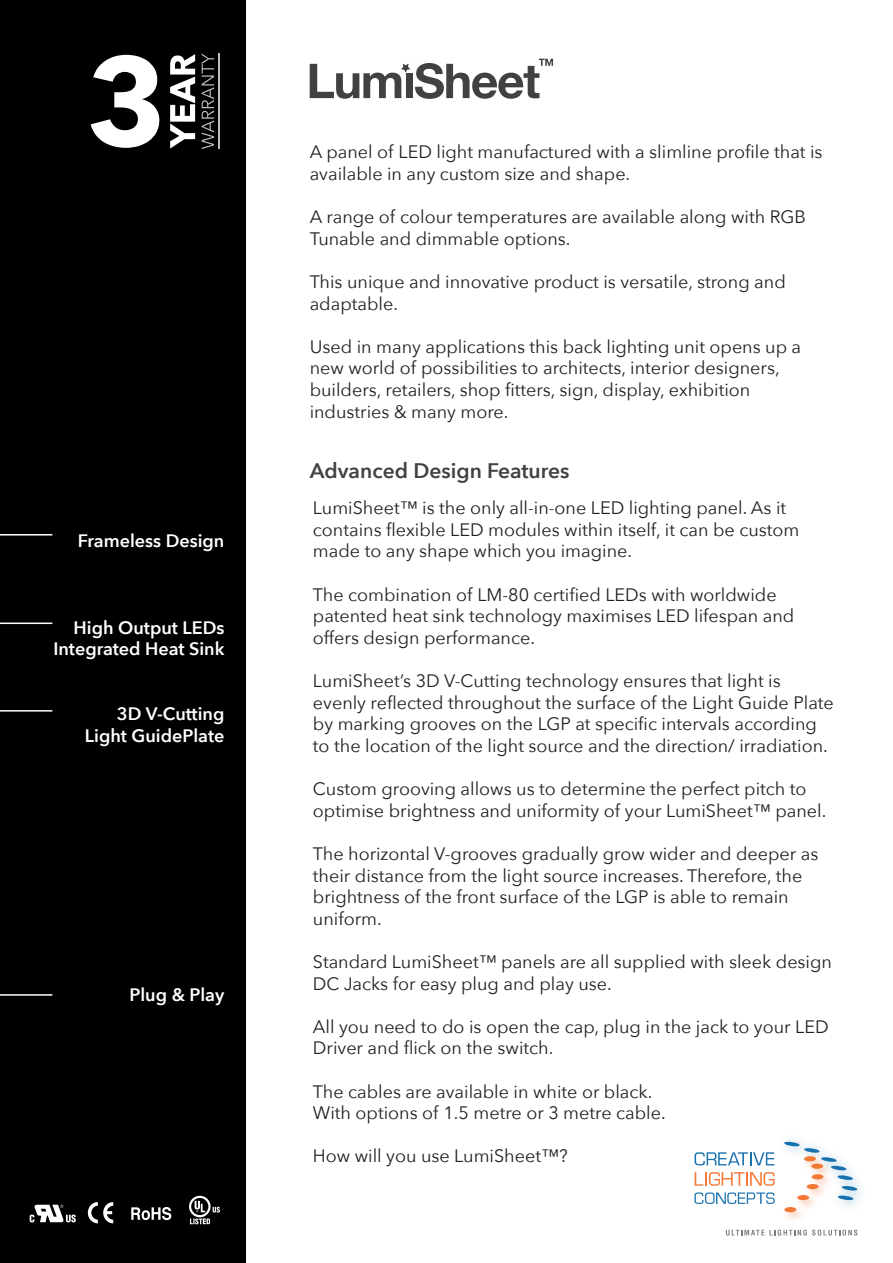
<style>
.page{position:relative;width:893px;height:1263px;background:#fff}
.page>*{position:absolute;margin:0;border:0;box-sizing:border-box;transform-origin:0 0}
.t1{font:600 21px "Avenir Next";color:#414042}
.t2{font:18px/21.6px "Avenir Next";color:#231f20}
.t3{font:600 18px/21.6px "Avenir Next";color:#fff;text-align:right}
</style>
<div class="page">
<div style="left:0;top:0;width:245px;height:1263px;background:#000"></div>
<svg style="left:88px;top:1202px;width:25px;height:21px"></svg>
<svg style="left:131px;top:1207px;width:40px;height:13px"></svg>
<svg style="left:189px;top:1196px;width:31px;height:28px"></svg>
<svg style="left:30px;top:1204px;width:46px;height:18px"></svg>
<svg style="left:91px;top:55px;width:68px;height:93px"></svg>
<svg style="left:170px;top:54px;width:25px;height:95px"></svg>
<svg style="left:202px;top:54px;width:12px;height:95px"></svg>
<hr style="left:218px;top:54px;width:2px;height:95px;background:#bcbec0">
<img style="left:734px;top:1139px;width:127px;height:97px">
<div style="left:784px;top:1207px;width:12px;height:5px;background:#f47938;border-radius:50%"></div>
<div style="left:807px;top:1184px;width:12px;height:5px;background:#f47937;border-radius:50%"></div>
<div style="left:797px;top:1195px;width:12px;height:5px;background:#f47937;border-radius:50%"></div>
<svg style="left:837px;top:1186px;width:20px;height:14px"></svg>
<svg style="left:784px;top:1142px;width:70px;height:38px"></svg>
<svg style="left:694px;top:1152px;width:80px;height:13px"></svg>
<svg style="left:695px;top:1172px;width:80px;height:14px"></svg>
<svg style="left:694px;top:1192px;width:81px;height:12px"></svg>
<svg style="left:726px;top:1230px;width:131px;height:5px"></svg>
<svg style="left:310px;top:59px;width:243px;height:40px"></svg>
<hr style="left:0;top:534px;width:52px;height:1px;background:#fff">
<hr style="left:0;top:622px;width:52px;height:2px;background:#fff">
<hr style="left:0;top:710px;width:52px;height:2px;background:#fff">
<hr style="left:0;top:994px;width:52px;height:2px;background:#fff">
<p class="t3" style="left:78px;top:530px;width:148px">Frameless Design</p>
<p class="t3" style="left:53px;top:616px;width:173px">High Output LEDs<br>Integrated Heat Sink</p>
<p class="t3" style="left:85px;top:702px;width:141px">3D V-Cutting<br>Light GuidePlate</p>
<p class="t3" style="left:130px;top:983px;width:96px">Plug &amp; Play</p>
<p class="t2" style="left:310px;top:140px;width:514px">A panel of LED light manufactured with a slimline profile that is available in any custom size and shape.</p>
<p class="t2" style="left:310px;top:205px;width:498px">A range of colour temperatures are available along with RGB<br>Tunable and dimmable options.</p>
<p class="t2" style="left:310px;top:270px;width:478px">This unique and innovative product is versatile, strong and adaptable.</p>
<p class="t2" style="left:310px;top:335px;width:493px">Used in many applications this back lighting unit opens up a new world of possibilities to architects, interior designers, builders, retailers, shop fitters, sign, display, exhibition industries &amp; many more.</p>
<p class="t1" style="left:310px;top:453px;width:261px">Advanced Design Features</p>
<p class="t2" style="left:313px;top:496px;width:488px">LumiSheet™ is the only all-in-one LED lighting panel. As it contains flexible LED modules within itself, it can be custom made to any shape which you imagine.</p>
<p class="t2" style="left:313px;top:583px;width:483px">The combination of LM-80 certified LEDs with worldwide patented heat sink technology maximises LED lifespan and offers design performance.</p>
<p class="t2" style="left:313px;top:669px;width:522px">LumiSheet’s 3D V-Cutting technology ensures that light is evenly reflected throughout the surface of the Light Guide Plate by marking grooves on the LGP at specific intervals according to the location of the light source and the direction/ irradiation.</p>
<p class="t2" style="left:313px;top:777px;width:515px">Custom grooving allows us to determine the perfect pitch to optimise brightness and uniformity of your LumiSheet™ panel.</p>
<p class="t2" style="left:313px;top:842px;width:507px">The horizontal V-grooves gradually grow wider and deeper as their distance from the light source increases. Therefore, the brightness of the front surface of the LGP is able to remain uniform.</p>
<p class="t2" style="left:313px;top:950px;width:520px">Standard LumiSheet™ panels are all supplied with sleek design<br>DC Jacks for easy plug and play use.</p>
<p class="t2" style="left:313px;top:1015px;width:517px">All you need to do is open the cap, plug in the jack to your LED<br>Driver and flick on the switch.</p>
<p class="t2" style="left:313px;top:1080px;width:354px">The cables are available in white or black.<br>With options of 1.5 metre or 3 metre cable.</p>
<p class="t2" style="left:313px;top:1144px;width:256px">How will you use LumiSheet™?</p>
</div>
